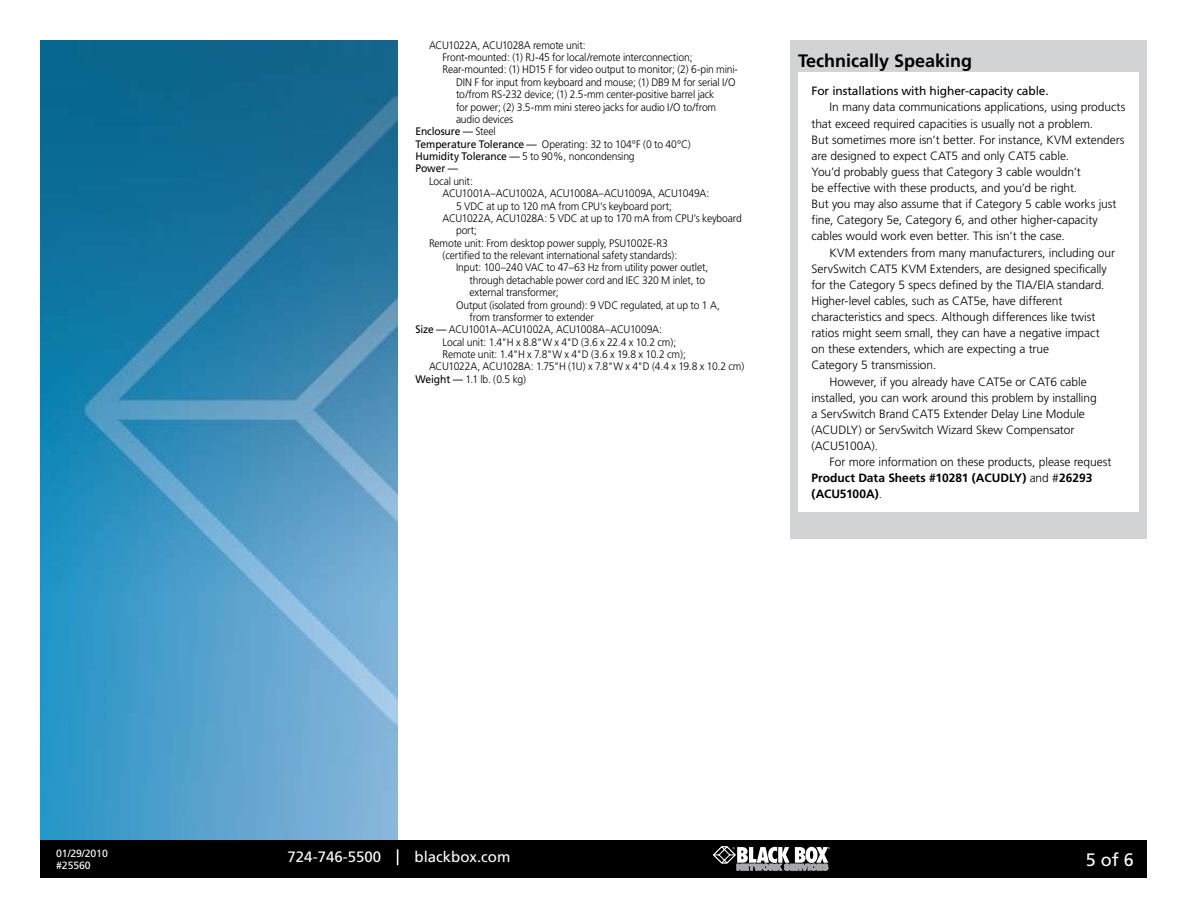
<style>
.page{position:relative;width:1188px;height:918px;background:#fff}
.page>*{position:absolute;margin:0;border:0;box-sizing:border-box;transform-origin:0 0}
.t1{font:700 18px "Frutiger";color:#000}
.t2{font:18px "Frutiger";color:#fff}
.t3{font:15px "Frutiger";color:#fff}
.t4{font:300 12px/16.2px "Frutiger";letter-spacing:-.01em;color:#000}
.t5{font:700 12px "Frutiger";letter-spacing:-.005em;color:#000}
.t6{font:12px "Frutiger";letter-spacing:-.01em;color:#000}
.t7{font:300 10.8px "Frutiger";letter-spacing:-.015em;color:#000;scale:.95 1}
.t8{font:300 10.8px "Frutiger";letter-spacing:-.035em;color:#000;scale:.95 1}
.t9{font:10.8px "Frutiger";letter-spacing:-.01em;color:#000;scale:.95 1}
.t10{font:10.5px/12px "Frutiger";letter-spacing:-.01em;color:#fff}
.s1{font-weight:300}
.s2{font-weight:400}
</style>
<div class="page">
<img style="left:40px;top:40px;width:357px;height:800px">
<div style="left:40px;top:840px;width:1108px;height:38px;background:#000"></div>
<svg style="left:397px;top:850px;width:1px;height:15px"></svg>
<svg style="left:713px;top:846px;width:117px;height:25px"></svg>
<div style="left:790px;top:40px;width:357px;height:499px;background:#d1d3d4"></div>
<div style="left:798px;top:73px;width:341px;height:439px;background:#fff"></div>
<p class="t10" style="left:56px;top:847px;width:53px">01/29/2010 #25560</p>
<p class="t7" style="left:429px;top:39px;width:166px">ACU1022A, ACU1028A remote unit:</p>
<p class="t7" style="left:443px;top:51px;width:265px">Front-mounted: (1) RJ-45 for local/remote interconnection;</p>
<p class="t7" style="left:443px;top:64px;width:313px">Rear-mounted: (1) HD15 F for video output to monitor; (2) 6-pin mini-</p>
<p class="t7" style="left:456px;top:76px;width:296px">DIN F for input from keyboard and mouse; (1) DB9 M for serial I/O</p>
<p class="t7" style="left:456px;top:88px;width:273px">to/from RS-232 device; (1) 2.5-mm center-positive barrel jack</p>
<p class="t7" style="left:456px;top:101px;width:275px">for power; (2) 3.5-mm mini stereo jacks for audio I/O to/from</p>
<p class="t7" style="left:456px;top:113px;width:62px">audio devices</p>
<p class="t9" style="left:416px;top:125px;width:86px">Enclosure — <span class="s1">Steel</span></p>
<p class="t7" style="left:416px;top:138px;width:291px"><span class="s2">Temperature Tolerance —</span> Operating: 32 to 104°F (0 to 40°C)</p>
<p class="t7" style="left:416px;top:150px;width:232px"><span class="s2">Humidity Tolerance —</span> 5 to 90%, noncondensing</p>
<p class="t9" style="left:416px;top:162px;width:46px">Power —</p>
<p class="t7" style="left:429px;top:175px;width:48px">Local unit:</p>
<p class="t7" style="left:443px;top:187px;width:282px">ACU1001A–ACU1002A, ACU1008A–ACU1009A, ACU1049A:</p>
<p class="t7" style="left:456px;top:200px;width:229px">5 VDC at up to 120 mA from CPU’s keyboard port;</p>
<p class="t7" style="left:443px;top:212px;width:317px">ACU1022A, ACU1028A: 5 VDC at up to 170 mA from CPU’s keyboard</p>
<p class="t7" style="left:456px;top:224px;width:24px">port;</p>
<p class="t7" style="left:429px;top:237px;width:253px">Remote unit: From desktop power supply, PSU1002E-R3</p>
<p class="t7" style="left:443px;top:249px;width:249px">(certified to the relevant international safety standards):</p>
<p class="t7" style="left:456px;top:262px;width:267px">Input: 100–240 VAC to 47–63 Hz from utility power outlet,</p>
<p class="t7" style="left:470px;top:274px;width:249px">through detachable power cord and IEC 320 M inlet, to</p>
<p class="t7" style="left:470px;top:286px;width:96px">external transformer;</p>
<p class="t7" style="left:456px;top:299px;width:279px">Output (isolated from ground): 9 VDC regulated, at up to 1 A,</p>
<p class="t7" style="left:470px;top:311px;width:133px">from transformer to extender</p>
<p class="t8" style="left:416px;top:323px;width:261px"><span class="s2">Size —</span> ACU1001A–ACU1002A, ACU1008A–ACU1009A:</p>
<p class="t7" style="left:443px;top:336px;width:248px">Local unit: 1.4"H x 8.8"W x 4"D (3.6 x 22.4 x 10.2 cm);</p>
<p class="t7" style="left:443px;top:348px;width:258px">Remote unit: 1.4"H x 7.8"W x 4"D (3.6 x 19.8 x 10.2 cm);</p>
<p class="t8" style="left:429px;top:361px;width:334px">ACU1022A, ACU1028A: 1.75"H (1U) x 7.8"W x 4"D (4.4 x 19.8 x 10.2 cm)</p>
<p class="t7" style="left:416px;top:373px;width:118px"><span class="s2">Weight —</span> 1.1 lb. (0.5 kg)</p>
<h1 class="t1" style="left:798px;top:50px;width:176px">Technically Speaking</h1>
<p class="t6" style="left:812px;top:84px;width:239px">For installations with higher-capacity cable.</p>
<p class="t4" style="left:812px;top:99px;width:315px;text-indent:18px">In many data communications applications, using products that exceed required capacities is usually not a problem.<br>But sometimes more isn’t better. For instance, KVM extenders are designed to expect CAT5 and only CAT5 cable.<br>You’d probably guess that Category 3 cable wouldn’t<br>be effective with these products, and you’d be right.<br>But you may also assume that if Category 5 cable works just fine, Category 5e, Category 6, and other higher-capacity cables would work even better. This isn’t the case.</p>
<p class="t4" style="left:830px;top:244px;width:287px">KVM extenders from many manufacturers, including our</p>
<p class="t4" style="left:812px;top:261px;width:297px">ServSwitch CAT5 KVM Extenders, are designed specifically</p>
<p class="t4" style="left:812px;top:277px;width:295px">for the Category 5 specs defined by the TIA/EIA standard.</p>
<p class="t4" style="left:812px;top:293px;width:252px">Higher-level cables, such as CAT5e, have different</p>
<p class="t4" style="left:812px;top:309px;width:285px">characteristics and specs. Although differences like twist</p>
<p class="t4" style="left:812px;top:325px;width:290px">ratios might seem small, they can have a negative impact</p>
<p class="t4" style="left:812px;top:341px;width:239px">on these extenders, which are expecting a true</p>
<p class="t4" style="left:812px;top:357px;width:126px">Category 5 transmission.</p>
<p class="t4" style="left:830px;top:373px;width:259px">However, if you already have CAT5e or CAT6 cable</p>
<p class="t4" style="left:812px;top:390px;width:287px">installed, you can work around this problem by installing</p>
<p class="t4" style="left:812px;top:406px;width:275px">a ServSwitch Brand CAT5 Extender Delay Line Module</p>
<p class="t4" style="left:812px;top:422px;width:264px">(ACUDLY) or ServSwitch Wizard Skew Compensator</p>
<p class="t4" style="left:812px;top:438px;width:68px">(ACU5100A).</p>
<p class="t4" style="left:830px;top:454px;width:283px">For more information on these products, please request</p>
<p class="t5" style="left:812px;top:471px;width:282px">Product Data Sheets #10281 (ACUDLY) <span class="s1">and #</span>26293</p>
<p class="t5" style="left:812px;top:487px;width:72px">(ACU5100A)<span class="s1">.</span></p>
<p class="t3" style="left:288px;top:848px;width:95px">724-746-5500</p>
<p class="t3" style="left:415px;top:848px;width:97px">blackbox.com</p>
<h1 class="t2" style="left:1086px;top:849px;width:50px">5 of 6</h1>
</div>
